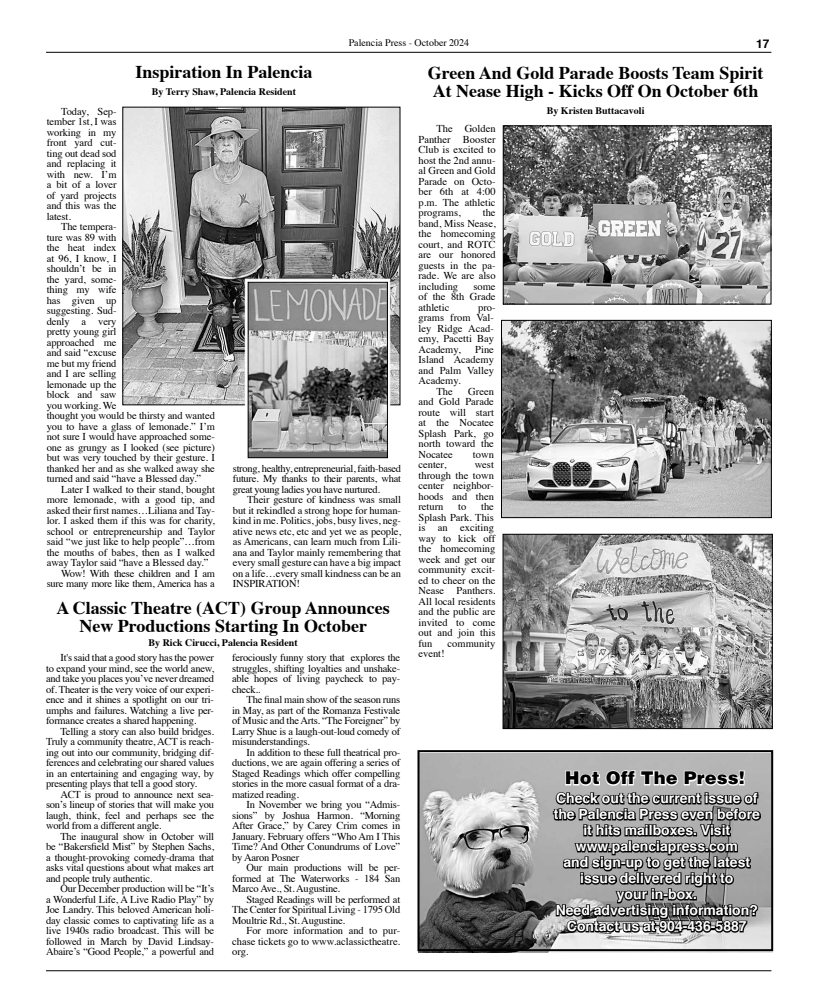
<style>
.page{position:relative;width:819px;height:1008px;background:#fff}
.page>*{position:absolute;margin:0;border:0;box-sizing:border-box;transform-origin:0 0}
.t1{font:700 18px/18px "Times";color:#000}
.t2{font:900 18px "Helvetica";color:#000}
.t3{font:700 14px/16px "Helvetica";color:#fff;text-align:center}
.t4{font:700 12px "Helvetica";color:#000}
.t5{font:10.5px/10.5px "Times";letter-spacing:-.01em;color:#000;text-align:justify}
.t6{font:10.5px "Times";letter-spacing:-.03em;color:#000}
.t7{font:700 10px "Times";color:#000}
.t8{font:10px "Times";color:#000}
</style>
<div class="page">
<hr style="left:46px;top:52px;width:725px;height:1px;background:#000">
<hr style="left:46px;top:970px;width:725px;height:1px;background:#000">
<img style="left:124px;top:109px;width:274px;height:294px">
<div style="left:122px;top:107px;width:278px;height:298px;border:1px solid #000"></div>
<svg style="left:245px;top:279px;width:145px;height:134px"></svg>
<img style="left:250px;top:284px;width:136px;height:172px">
<div style="left:248px;top:282px;width:140px;height:176px;border:1px solid #000"></div>
<img style="left:503px;top:322px;width:267px;height:194px">
<div style="left:501px;top:320px;width:271px;height:198px;border:1px solid #000"></div>
<img style="left:505px;top:127px;width:264px;height:176px">
<div style="left:503px;top:125px;width:268px;height:180px;border:1px solid #000"></div>
<img style="left:505px;top:536px;width:266px;height:191px">
<div style="left:503px;top:534px;width:270px;height:195px;border:1px solid #000"></div>
<img style="left:418px;top:753px;width:354px;height:199px">
<svg style="left:552px;top:769px;width:210px;height:165px;background:#6b6b6b"></svg>
<div style="left:418px;top:750px;width:355px;height:201px;border:2px solid #000"></div>
<h1 class="t1" style="left:135px;top:61px;width:179px">Inspiration In Palencia</h1>
<p class="t7" style="left:152px;top:82px;width:146px">By Terry Shaw, Palencia Resident</p>
<p class="t8" style="left:349px;top:34px;width:122px">Palencia Press - October 2024</p>
<p class="t4" style="left:756px;top:34px;width:15px">17</p>
<h1 class="t1" style="left:428px;top:62px;width:337px">Green And Gold Parade Boosts Team Spirit<br>At Nease High - Kicks Off On October 6th</h1>
<p class="t5" style="left:47px;top:105px;width:71px;text-indent:14px">Today, Sep&shy;tember 1st, I was working in my front yard cut&shy;ting out dead sod and replacing it with new. I’m a bit of a lover of yard projects and this was the latest.</p>
<p class="t5" style="left:47px;top:221px;width:170px;text-align:left;text-indent:14px">The tempera-<br>ture was 89 with<br>the heat index<br>at 96, I know, I<br>shouldn’t be in<br>the yard, some-<br>thing my wife<br>has given up<br>suggesting. Sud-<br>denly a very<br>pretty young girl<br>approached me<br>and said “excuse<br>me but my friend<br>and I are selling<br>lemonade up the<br>block and saw<br>you working. We<br>thought you would be thirsty and wanted you to have a glass of lemonade.” I’m not sure I would have approached some&shy;one as grungy as I looked (see picture) but was very touched by their gesture. I thanked her and as she walked away she turned and said “have a Blessed day.”</p>
<p class="t5" style="left:61px;top:483px;width:155px">Later I walked to their stand, bought</p>
<p class="t5" style="left:47px;top:494px;width:170px">more lemonade, with a good tip, and</p>
<p class="t5" style="left:47px;top:504px;width:170px">asked their first names…Liliana and Tay-</p>
<p class="t5" style="left:47px;top:515px;width:170px">lor. I asked them if this was for charity,</p>
<p class="t5" style="left:47px;top:525px;width:170px">school or entrepreneurship and Taylor</p>
<p class="t5" style="left:47px;top:536px;width:170px">said “we just like to help people”…from</p>
<p class="t5" style="left:47px;top:546px;width:170px">the mouths of babes, then as I walked</p>
<p class="t5" style="left:47px;top:557px;width:163px">away Taylor said “have a Blessed day.”</p>
<p class="t6" style="left:61px;top:563px;width:155px">Wow! With these children and I am</p>
<p class="t6" style="left:47px;top:574px;width:170px">sure many more like them, America has a</p>
<p class="t5" style="left:233px;top:462px;width:170px">strong, healthy, entrepreneurial, faith-based future. My thanks to their parents, what great young ladies you have nurtured.</p>
<p class="t5" style="left:233px;top:494px;width:170px;text-indent:14px">Their gesture of kindness was small but it rekindled a strong hope for human&shy;kind in me. Politics, jobs, busy lives, neg&shy;ative news etc, etc and yet we as people, as Americans, can learn much from Lili&shy;ana and Taylor mainly remembering that every small gesture can have a big impact on a life…every small kindness can be an INSPIRATION!</p>
<h1 class="t1" style="left:56px;top:597px;width:335px;text-align:center">A Classic Theatre (ACT) Group Announces<br>New Productions Starting In October</h1>
<p class="t7" style="left:149px;top:633px;width:151px">By Rick Cirucci, Palencia Resident</p>
<p class="t5" style="left:232px;top:651px;width:170px">ferociously funny story that explores the struggles, shifting loyalties and unshake&shy;able hopes of living paycheck to pay&shy;check..</p>
<p class="t5" style="left:232px;top:693px;width:170px;text-indent:14px">The final main show of the season runs in May, as part of the Romanza Festivale of Music and the Arts. “The Foreigner” by Larry Shue is a laugh-out-loud comedy of misunderstandings.</p>
<p class="t5" style="left:232px;top:746px;width:170px;text-indent:14px">In addition to these full theatrical pro&shy;ductions, we are again offering a series of Staged Readings which offer compelling stories in the more casual format of a dra&shy;matized reading.</p>
<p class="t5" style="left:232px;top:798px;width:170px;text-indent:14px">In November we bring you “Admis&shy;sions” by Joshua Harmon. “Morning After Grace,” by Carey Crim comes in January. February offers “Who Am I This Time? And Other Conundrums of Love” by Aaron Posner</p>
<p class="t5" style="left:232px;top:861px;width:170px;text-indent:14px">Our main productions will be per&shy;formed at The Waterworks - 184 San Marco Ave., St. Augustine.</p>
<p class="t5" style="left:232px;top:893px;width:170px;text-indent:14px">Staged Readings will be performed at The Center for Spiritual Living - 1795 Old Moultrie Rd., St. Augustine.</p>
<p class="t5" style="left:232px;top:924px;width:170px;text-indent:14px">For more information and to pur&shy;chase tickets go to www.aclassictheatre. org.</p>
<p class="t5" style="left:46px;top:651px;width:170px;text-indent:14px">It's said that a good story has the power to expand your mind, see the world anew, and take you places you’ve never dreamed of. Theater is the very voice of our experi&shy;ence and it shines a spotlight on our tri&shy;umphs and failures. Watching a live per&shy;formance creates a shared happening.</p>
<p class="t5" style="left:46px;top:725px;width:170px;text-indent:14px">Telling a story can also build bridges.<br>Truly a community theatre, ACT is reach&shy;ing out into our community, bridging dif&shy;ferences and celebrating our shared values in an entertaining and engaging way, by presenting plays that tell a good story.</p>
<p class="t5" style="left:46px;top:788px;width:170px;text-indent:14px">ACT is proud to announce next sea&shy;son’s lineup of stories that will make you laugh, think, feel and perhaps see the world from a different angle.</p>
<p class="t5" style="left:46px;top:830px;width:170px;text-indent:14px">The inaugural show in October will be “Bakersfield Mist” by Stephen Sachs, a thought-provoking comedy-drama that asks vital questions about what makes art and people truly authentic.</p>
<p class="t5" style="left:46px;top:882px;width:170px;text-indent:14px">Our December production will be “It’s a Wonderful Life, A Live Radio Play” by Joe Landry. This beloved American holi&shy;day classic comes to captivating life as a live 1940s radio broadcast. This will be followed in March by David Lindsay-Abaire’s “Good People,” a powerful and</p>
<p class="t5" style="left:419px;top:123px;width:79px;text-indent:18px">The Golden Panther Booster Club is excited to host the 2nd annu&shy;al Green and Gold Parade on Octo&shy;ber 6th at 4:00 p.m. The athletic programs,</p>
<p class="t5" style="left:419px;top:207px;width:79px;text-indent:64px">the band, Miss Nease, the homecoming court, and ROTC are our honored guests in the pa&shy;rade. We are also including</p>
<p class="t5" style="left:419px;top:280px;width:79px;text-indent:55px">some of the 8th Grade athletic</p>
<p class="t5" style="left:419px;top:301px;width:79px;text-align:left;text-indent:60px">pro&shy;grams from Val&shy;ley Ridge Acad&shy;emy, Pacetti Bay<br>Academy,</p>
<p class="t5" style="left:475px;top:343px;width:20px">Pine</p>
<p class="t5" style="left:419px;top:354px;width:77px">Island Academy</p>
<p class="t5" style="left:419px;top:364px;width:77px">and Palm Valley</p>
<p class="t5" style="left:419px;top:375px;width:44px">Academy.</p>
<p class="t5" style="left:436px;top:385px;width:18px">The</p>
<p class="t5" style="left:419px;top:385px;width:77px;text-indent:50px">Green and Gold Parade route will start at the Nocatee Splash Park, go north toward the Nocatee</p>
<p class="t5" style="left:473px;top:448px;width:22px">town</p>
<p class="t5" style="left:419px;top:459px;width:77px;text-indent:56px">west through the town center neighbor&shy;hoods and then return</p>
<p class="t5" style="left:419px;top:459px;width:29px">center,</p>
<p class="t5" style="left:419px;top:501px;width:78px;text-align:left;text-indent:63px">the<br>Splash Park. This is an exciting way to kick off the homecoming week and get our community excit&shy;ed to cheer on the<br>Nease Panthers.<br>All local residents and the public are invited to come out and join this fun</p>
<p class="t5" style="left:458px;top:501px;width:10px">to</p>
<p class="t5" style="left:448px;top:637px;width:49px">community</p>
<p class="t5" style="left:419px;top:648px;width:28px">event!</p>
<p class="t7" style="left:547px;top:102px;width:99px">By Kristen Buttacavoli</p>
<h1 class="t2" style="left:565px;top:767px;width:181px">Hot Off The Press!</h1>
<h2 class="t3" style="left:554px;top:791px;width:208px">Check out the current issue of the Palencia Press even before it hits mailboxes. Visit www.palenciapress.com<br>and sign-up to get the latest issue delivered right to<br>your in-box.<br>Need advertising information?<br>Contact us at 904-436-5887</h2>
</div>
